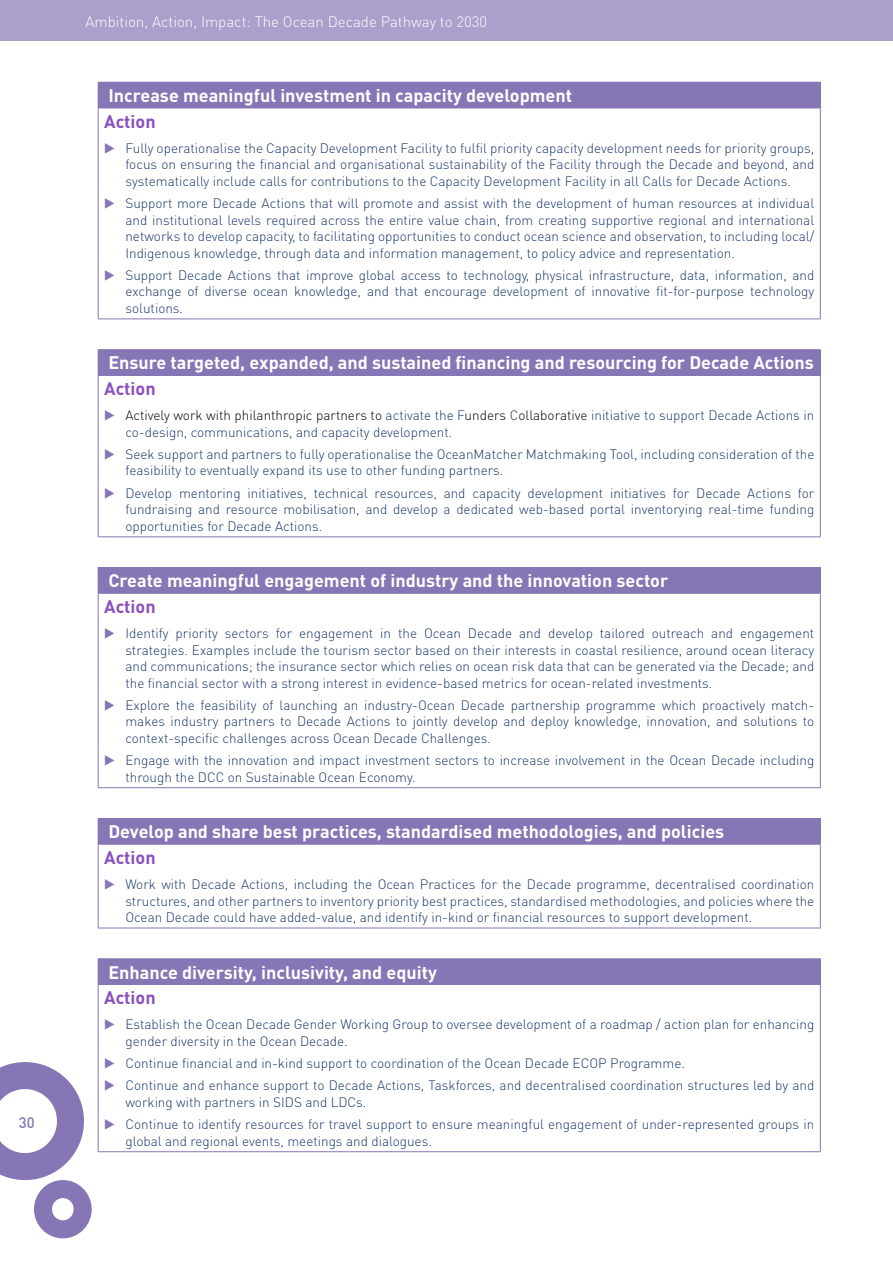
<style>
.page{position:relative;width:893px;height:1263px;background:#fff}
.page>*{position:absolute;margin:0;border:0;box-sizing:border-box;transform-origin:0 0}
.t1{font:700 18px "DINOT";color:#fff}
.t2{font:700 18px "DINOT";color:#8b50bd}
.t3{font:300 15px "DINOT";color:#fff}
.t4{font:300 13.5px/16.5px "DINOT";color:#18376a;text-align:justify}
.s1{color:#8776b5}
.s2{color:#000}
</style>
<div class="page">
<div style="left:34px;top:1180px;width:58px;height:58px;border:18px solid #8776b5;border-radius:50%"></div>
<div style="left:0;top:0;width:893px;height:41px;background:#ab9fcb"></div>
<div style="left:98px;top:82px;width:722px;height:26px;background:#8776b5"></div>
<hr style="left:98px;top:108px;width:1px;height:84px;background:#8776b5">
<hr style="left:820px;top:108px;width:1px;height:84px;background:#8776b5">
<hr style="left:98px;top:192px;width:1px;height:72px;background:#8776b5">
<hr style="left:820px;top:192px;width:1px;height:72px;background:#8776b5">
<hr style="left:98px;top:264px;width:1px;height:54px;background:#8776b5">
<hr style="left:820px;top:264px;width:1px;height:54px;background:#8776b5">
<hr style="left:98px;top:318px;width:723px;height:1px;background:#8776b5">
<hr style="left:98px;top:82px;width:723px;height:1px;background:#8776b5">
<svg style="left:820px;top:83px;width:1px;height:25px"></svg>
<hr style="left:98px;top:108px;width:723px;height:1px;background:#8776b5">
<div style="left:98px;top:350px;width:722px;height:25px;background:#8776b5"></div>
<hr style="left:98px;top:376px;width:1px;height:67px;background:#8776b5">
<hr style="left:820px;top:376px;width:1px;height:67px;background:#8776b5">
<hr style="left:98px;top:443px;width:1px;height:38px;background:#8776b5">
<hr style="left:820px;top:443px;width:1px;height:38px;background:#8776b5">
<hr style="left:98px;top:481px;width:1px;height:55px;background:#8776b5">
<hr style="left:820px;top:481px;width:1px;height:55px;background:#8776b5">
<hr style="left:98px;top:536px;width:723px;height:1px;background:#8776b5">
<hr style="left:98px;top:349px;width:723px;height:1px;background:#8776b5">
<svg style="left:820px;top:350px;width:1px;height:25px"></svg>
<hr style="left:98px;top:375px;width:723px;height:1px;background:#8776b5">
<div style="left:98px;top:567px;width:722px;height:26px;background:#8776b5"></div>
<hr style="left:98px;top:594px;width:1px;height:100px;background:#8776b5">
<hr style="left:820px;top:594px;width:1px;height:100px;background:#8776b5">
<hr style="left:98px;top:694px;width:1px;height:55px;background:#8776b5">
<hr style="left:820px;top:694px;width:1px;height:55px;background:#8776b5">
<hr style="left:98px;top:749px;width:1px;height:38px;background:#8776b5">
<hr style="left:820px;top:749px;width:1px;height:38px;background:#8776b5">
<hr style="left:98px;top:787px;width:723px;height:1px;background:#8776b5">
<hr style="left:98px;top:567px;width:723px;height:1px;background:#8776b5">
<svg style="left:820px;top:568px;width:1px;height:25px"></svg>
<hr style="left:98px;top:593px;width:723px;height:1px;background:#8776b5">
<div style="left:98px;top:818px;width:722px;height:26px;background:#8776b5"></div>
<hr style="left:98px;top:845px;width:1px;height:83px;background:#8776b5">
<hr style="left:820px;top:845px;width:1px;height:83px;background:#8776b5">
<hr style="left:98px;top:928px;width:723px;height:1px;background:#8776b5">
<hr style="left:98px;top:818px;width:723px;height:1px;background:#8776b5">
<svg style="left:820px;top:819px;width:1px;height:25px"></svg>
<hr style="left:98px;top:844px;width:723px;height:1px;background:#8776b5">
<div style="left:98px;top:959px;width:722px;height:25px;background:#8776b5"></div>
<hr style="left:98px;top:985px;width:1px;height:67px;background:#8776b5">
<hr style="left:820px;top:985px;width:1px;height:67px;background:#8776b5">
<svg style="left:98px;top:1052px;width:1px;height:22px"></svg>
<svg style="left:820px;top:1052px;width:1px;height:22px"></svg>
<hr style="left:98px;top:1074px;width:1px;height:39px;background:#8776b5">
<hr style="left:820px;top:1074px;width:1px;height:39px;background:#8776b5">
<hr style="left:98px;top:1113px;width:1px;height:38px;background:#8776b5">
<hr style="left:820px;top:1113px;width:1px;height:38px;background:#8776b5">
<hr style="left:98px;top:1151px;width:723px;height:1px;background:#8776b5">
<hr style="left:98px;top:958px;width:723px;height:1px;background:#8776b5">
<svg style="left:820px;top:959px;width:1px;height:25px"></svg>
<hr style="left:98px;top:984px;width:723px;height:1px;background:#8776b5">
<svg style="left:0;top:1062px;width:84px;height:118px"></svg>
<p class="t3" style="left:86px;top:11px;width:403px">Ambition, Action, Impact: The Ocean Decade Pathway to 2030</p>
<h1 class="t1" style="left:108px;top:83px;width:465px">Increase meaningful investment in capacity development</h1>
<h1 class="t2" style="left:104px;top:109px;width:53px">Action</h1>
<p class="t4" style="left:125px;top:139px;width:690px;text-indent:-21px"><span class="s1">▶</span> Fully operationalise the Capacity Development Facility to fulfil priority capacity development needs for priority groups, focus on ensuring the financial and organisational sustainability of the Facility through the Decade and beyond, and systematically include calls for contributions to the Capacity Development Facility in all Calls for Decade Actions.</p>
<p class="t4" style="left:125px;top:194px;width:690px;text-indent:-21px"><span class="s1">▶</span> Support more Decade Actions that will promote and assist with the development of human resources at individual and institutional levels required across the entire value chain, from creating supportive regional and international networks to develop capacity, to facilitating opportunities to conduct ocean science and observation, to including local/ Indigenous knowledge, through data and information management, to policy advice and representation.</p>
<p class="t4" style="left:125px;top:266px;width:690px;text-indent:-21px"><span class="s1">▶</span> Support Decade Actions that improve global access to technology, physical infrastructure, data, information, and exchange of diverse ocean knowledge, and that encourage development of innovative fit-for-purpose technology solutions.</p>
<h1 class="t1" style="left:108px;top:351px;width:707px">Ensure targeted, expanded, and sustained financing and resourcing for Decade Actions</h1>
<h1 class="t2" style="left:104px;top:376px;width:53px">Action</h1>
<p class="t4" style="left:125px;top:406px;width:690px;text-indent:-21px"><span class="s1">▶</span> <span class="s2">Actively work with philanthropic partners to</span> activate the F<span class="s2">unders</span> C<span class="s2">ollaborative</span> initiative to support Decade Actions in co-design, communications, and capacity development.</p>
<p class="t4" style="left:125px;top:445px;width:690px;text-indent:-21px"><span class="s1">▶</span> Seek support and partners to fully operationalise the OceanMatcher Matchmaking Tool, including consideration of the feasibility to eventually expand its use to other funding partners.</p>
<p class="t4" style="left:125px;top:484px;width:690px;text-indent:-21px"><span class="s1">▶</span> Develop mentoring initiatives, technical resources, and capacity development initiatives for Decade Actions for fundraising and resource mobilisation, and develop a dedicated web-based portal inventorying real-time funding opportunities for Decade Actions.</p>
<h1 class="t1" style="left:108px;top:569px;width:561px">Create meaningful engagement of industry and the innovation sector</h1>
<h1 class="t2" style="left:104px;top:594px;width:53px">Action</h1>
<p class="t4" style="left:125px;top:624px;width:690px;text-indent:-21px"><span class="s1">▶</span> Identify priority sectors for engagement in the Ocean Decade and develop tailored outreach and engagement strategies. Examples include the tourism sector based on their interests in coastal resilience, around ocean literacy and communications; the insurance sector which relies on ocean risk data that can be generated via the Decade; and the financial sector with a strong interest in evidence-based metrics for ocean-related investments.</p>
<p class="t4" style="left:125px;top:696px;width:690px;text-indent:-21px"><span class="s1">▶</span> Explore the feasibility of launching an industry-Ocean Decade partnership programme which proactively match&shy;makes industry partners to Decade Actions to jointly develop and deploy knowledge, innovation, and solutions to context-specific challenges across Ocean Decade Challenges.</p>
<p class="t4" style="left:125px;top:751px;width:690px;text-indent:-21px"><span class="s1">▶</span> Engage with the innovation and impact investment sectors to increase involvement in the Ocean Decade including through the DCC on Sustainable Ocean Economy.</p>
<h1 class="t1" style="left:108px;top:819px;width:617px">Develop and share best practices, standardised methodologies, and policies</h1>
<h1 class="t2" style="left:104px;top:845px;width:53px">Action</h1>
<p class="t4" style="left:125px;top:875px;width:690px;text-indent:-21px"><span class="s1">▶</span> Work with Decade Actions, including the Ocean Practices for the Decade programme, decentralised coordination structures, and other partners to inventory priority best practices, standardised methodologies, and policies where the Ocean Decade could have added-value, and identify in-kind or financial resources to support development.</p>
<h1 class="t1" style="left:108px;top:960px;width:330px">Enhance diversity, inclusivity, and equity</h1>
<h1 class="t2" style="left:104px;top:985px;width:53px">Action</h1>
<p class="t4" style="left:125px;top:1015px;width:690px;text-indent:-21px"><span class="s1">▶</span> Establish the Ocean Decade Gender Working Group to oversee development of a roadmap / action plan for enhancing gender diversity in the Ocean Decade.</p>
<p class="t4" style="left:104px;top:1051px;width:712px;line-height:22.4px"><span class="s1">▶</span> Continue financial and in-kind support to coordination of the Ocean Decade ECOP Programme.<br><span class="s1">▶</span> Continue and enhance support to Decade Actions, Taskforces, and decentralised coordination structures led by and</p>
<p class="t4" style="left:104px;top:1090px;width:712px;line-height:22.4px;text-indent:21px">working with partners in SIDS and LDCs.<br><span class="s1">▶</span> Continue to identify resources for travel support to ensure meaningful engagement of under-represented groups in</p>
<p class="t4" style="left:125px;top:1132px;width:308px">global and regional events, meetings and dialogues.</p>
</div>
